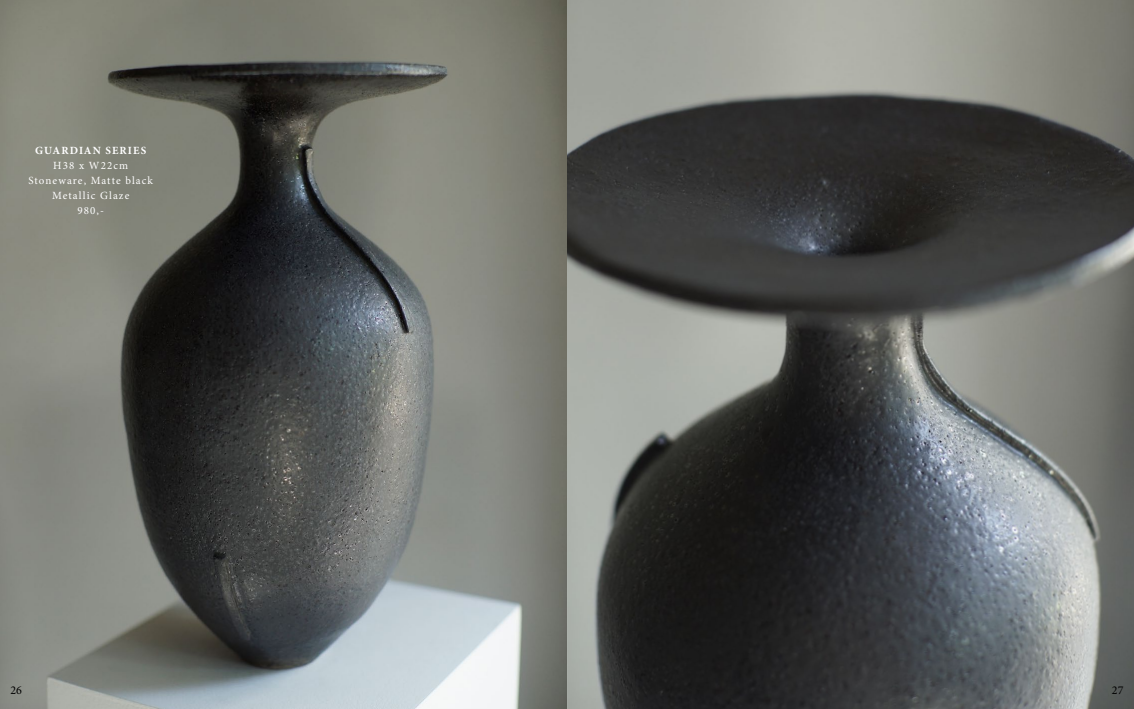
<style>
.page{position:relative;width:1134px;height:709px;background:#fff}
.page>*{position:absolute;margin:0;border:0;box-sizing:border-box;transform-origin:0 0}
.t1{font:12px "Minion Pro";color:#000}
.t2{font:11px/15px "Minion Pro";letter-spacing:.1em;color:#fff;text-align:center}
.t3{font:700 11px "Minion Pro";letter-spacing:.1em;color:#fff}
</style>
<div class="page">
<img style="left:0;top:0;width:1134px;height:709px">
<p class="t3" style="left:35px;top:143px;width:112px">GUARDIAN SERIES</p>
<p class="t2" style="left:28px;top:158px;width:126px">H38 x W22cm<br>Stoneware, Matte black<br>Metallic Glaze<br>980,-</p>
<p class="t1" style="left:11px;top:681px;width:13px">26</p>
<p class="t1" style="left:1112px;top:681px;width:13px">27</p>
</div>
